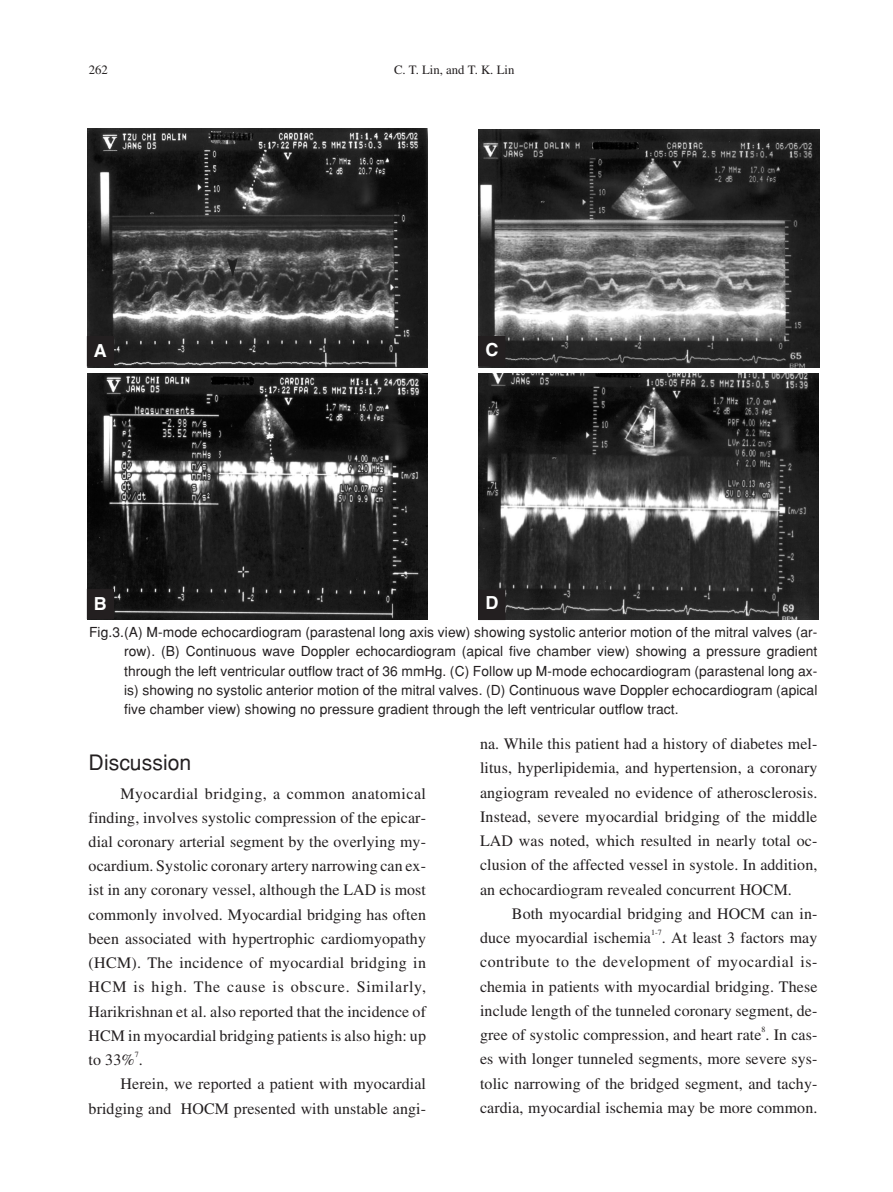
<style>
.page{position:relative;width:893px;height:1192px;background:#fff}
.page>*{position:absolute;margin:0;border:0;box-sizing:border-box;transform-origin:0 0}
.t1{font:21.3px "Helvetica";color:#231f20}
.t2{font:700 18px "Helvetica";color:#fff}
.t3{font:15.9px/24.3px "Times";letter-spacing:.005em;color:#231f20;text-align:justify}
.t4{font:13.8px/19.2px "Helvetica";letter-spacing:.005em;color:#231f20;text-align:justify}
.t5{font:12.75px "Times";color:#231f20}
.t6{font:7.95px "Times";color:#231f20}
</style>
<div class="page">
<svg style="left:86px;top:128px;width:734px;height:493px;background:#4f4f4f"></svg>
<p class="t5" style="left:89px;top:65px;width:21px">262</p>
<p class="t5" style="left:394px;top:65px;width:122px">C. T. Lin, and T. K. Lin</p>
<p class="t2" style="left:94px;top:344px;width:14px">A</p>
<p class="t2" style="left:94px;top:597px;width:14px">B</p>
<p class="t2" style="left:485px;top:343px;width:14px">C</p>
<p class="t2" style="left:485px;top:597px;width:14px">D</p>
<p class="t4" style="left:124px;top:624px;width:694px;text-indent:-35px">Fig.3.(A) M-mode echocardiogram (parastenal long axis view) showing systolic anterior motion of the mitral valves (ar&shy;row). (B) Continuous wave Doppler echocardiogram (apical five chamber view) showing a pressure gradient through the left ventricular outflow tract of 36 mmHg. (C) Follow up M-mode echocardiogram (parastenal long ax&shy;is) showing no systolic anterior motion of the mitral valves. (D) Continuous wave Doppler echocardiogram (apical five chamber view) showing no pressure gradient through the left ventricular outflow tract.</p>
<h1 class="t1" style="left:89px;top:755px;width:104px">Discussion</h1>
<p class="t3" style="left:89px;top:783px;width:339px;text-indent:32px">Myocardial bridging, a common anatomical finding, involves systolic compression of the epicar&shy;dial coronary arterial segment by the overlying my&shy;ocardium. Systolic coronary artery narrowing can ex&shy;ist in any coronary vessel, although the LAD is most commonly involved. Myocardial bridging has often been associated with hypertrophic cardiomyopathy (HCM). The incidence of myocardial bridging in HCM is high. The cause is obscure. Similarly, Harikrishnan et al. also reported that the incidence of HCM in myocardial bridging patients is also high: up to 33% .</p>
<p class="t6" style="left:135px;top:1052px;width:5px">7</p>
<p class="t3" style="left:89px;top:1073px;width:339px;text-align:right">Herein, we reported a patient with myocardial bridging and HOCM presented with unstable angi-</p>
<p class="t3" style="left:480px;top:733px;width:339px">na. While this patient had a history of diabetes mel&shy;litus, hyperlipidemia, and hypertension, a coronary angiogram revealed no evidence of atherosclerosis.<br>Instead, severe myocardial bridging of the middle LAD was noted, which resulted in nearly total oc&shy;clusion of the affected vessel in systole. In addition, an echocardiogram revealed concurrent HOCM.</p>
<p class="t3" style="left:480px;top:903px;width:339px;text-indent:32px">Both myocardial bridging and HOCM can in&shy;duce myocardial ischemia</p>
<p class="t6" style="left:651px;top:930px;width:12px">1-7</p>
<p class="t3" style="left:480px;top:927px;width:339px;text-indent:182px">. At least 3 factors may contribute to the development of myocardial is&shy;chemia in patients with myocardial bridging. These include length of the tunneled coronary segment, de&shy;gree of systolic compression, and heart rate . In cas-</p>
<p class="t6" style="left:761px;top:1026px;width:5px">8</p>
<p class="t3" style="left:480px;top:1048px;width:339px">es with longer tunneled segments, more severe sys&shy;tolic narrowing of the bridged segment, and tachy&shy;cardia, myocardial ischemia may be more common.</p>
</div>
